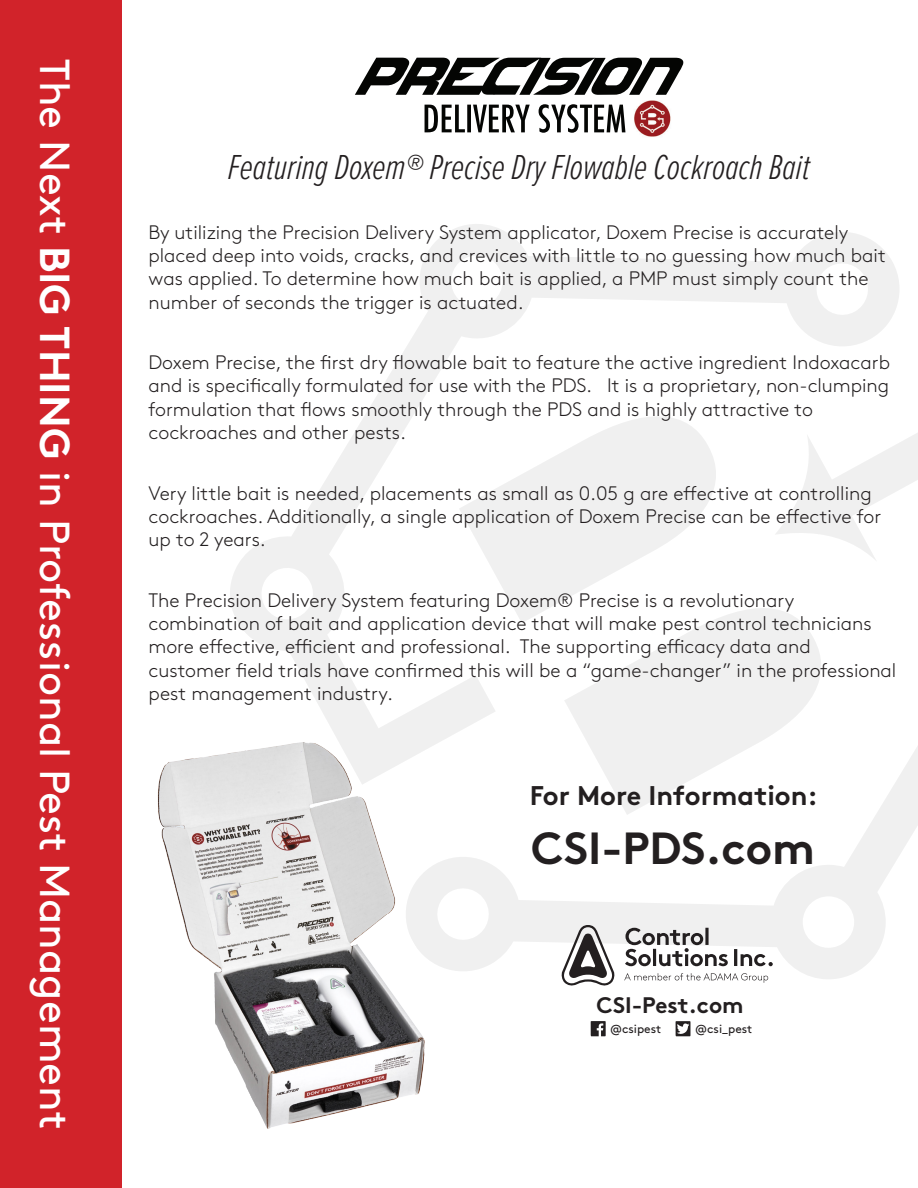
<style>
.page{position:relative;width:918px;height:1188px;background:#fff}
.page>*{position:absolute;margin:0;border:0;box-sizing:border-box;transform-origin:0 0}
.t1{font:700 45px "Brown Std";color:#231f20}
.t2{font:42px "Brown Std";color:#fff}
.t3{font:italic 300 36px "Proxima Nova Ex Cn";color:#231f20}
.t4{font:700 27px "Brown Std";color:#231f20}
.t5{font:700 22.5px "Brown Std";color:#231f20}
.t6{font:300 19.5px/23.4px "Brown Std";color:#231f20}
.t7{font:12px "Brown Std";color:#231f20}
.s1{font-weight:700}
</style>
<div class="page">
<div style="left:0;top:0;width:122px;height:1188px;background:#d1232a"></div>
<svg style="left:230px;top:224px;width:669px;height:507px"></svg>
<svg style="left:398px;top:418px;width:520px;height:561px"></svg>
<svg style="left:459px;top:406px;width:270px;height:217px;fill:#f0f0f0"></svg>
<svg style="left:564px;top:597px;width:270px;height:218px;fill:#f0f0f0"></svg>
<img style="left:376px;top:57px;width:308px;height:80px">
<img style="left:355px;top:58px;width:328px;height:37px">
<img style="left:489px;top:104px;width:136px;height:29px">
<img style="left:157px;top:731px;width:284px;height:398px">
<svg style="left:591px;top:1021px;width:15px;height:15px"></svg>
<svg style="left:676px;top:1021px;width:15px;height:15px"></svg>
<svg style="left:624px;top:973px;width:144px;height:10px"></svg>
<svg style="left:625px;top:928px;width:148px;height:38px"></svg>
<svg style="left:561px;top:925px;width:54px;height:61px"></svg>
<p class="t2" style="left:79px;top:59px;width:1072px;rotate:90deg">The Next <span class="s1">BIG THING</span> in Professional Pest Management</p>
<p class="t3" style="left:228px;top:141px;width:584px">Featuring Doxem® Precise Dry Flowable Cockroach Bait</p>
<p class="t6" style="left:148px;top:220px;width:739px">By utilizing the Precision Delivery System applicator, Doxem Precise is accurately placed deep into voids, cracks, and crevices with little to no guessing how much bait was applied. To determine how much bait is applied, a PMP must simply count the number of seconds the trigger is actuated.</p>
<p class="t6" style="left:148px;top:351px;width:743px">Doxem Precise, the first dry flowable bait to feature the active ingredient Indoxacarb and is specifically formulated for use with the PDS. It is a proprietary, non-clumping formulation that flows smoothly through the PDS and is highly attractive to cockroaches and other pests.</p>
<p class="t6" style="left:148px;top:481px;width:734px">Very little bait is needed, placements as small as 0.05 g are effective at controlling cockroaches. Additionally, a single application of Doxem Precise can be effective for up to 2 years.</p>
<p class="t6" style="left:148px;top:588px;width:749px">The Precision Delivery System featuring Doxem® Precise is a revolutionary combination of bait and application device that will make pest control technicians more effective, efficient and professional. The supporting efficacy data and customer field trials have confirmed this will be a “game-changer” in the professional pest management industry.</p>
<p class="t4" style="left:530px;top:779px;width:289px">For More Information:</p>
<p class="t1" style="left:531px;top:820px;width:285px">CSI-PDS.com</p>
<p class="t5" style="left:597px;top:991px;width:149px">CSI-Pest.com</p>
<p class="t7" style="left:610px;top:1022px;width:53px">@csipest</p>
<p class="t7" style="left:695px;top:1022px;width:59px">@csi_pest</p>
</div>
